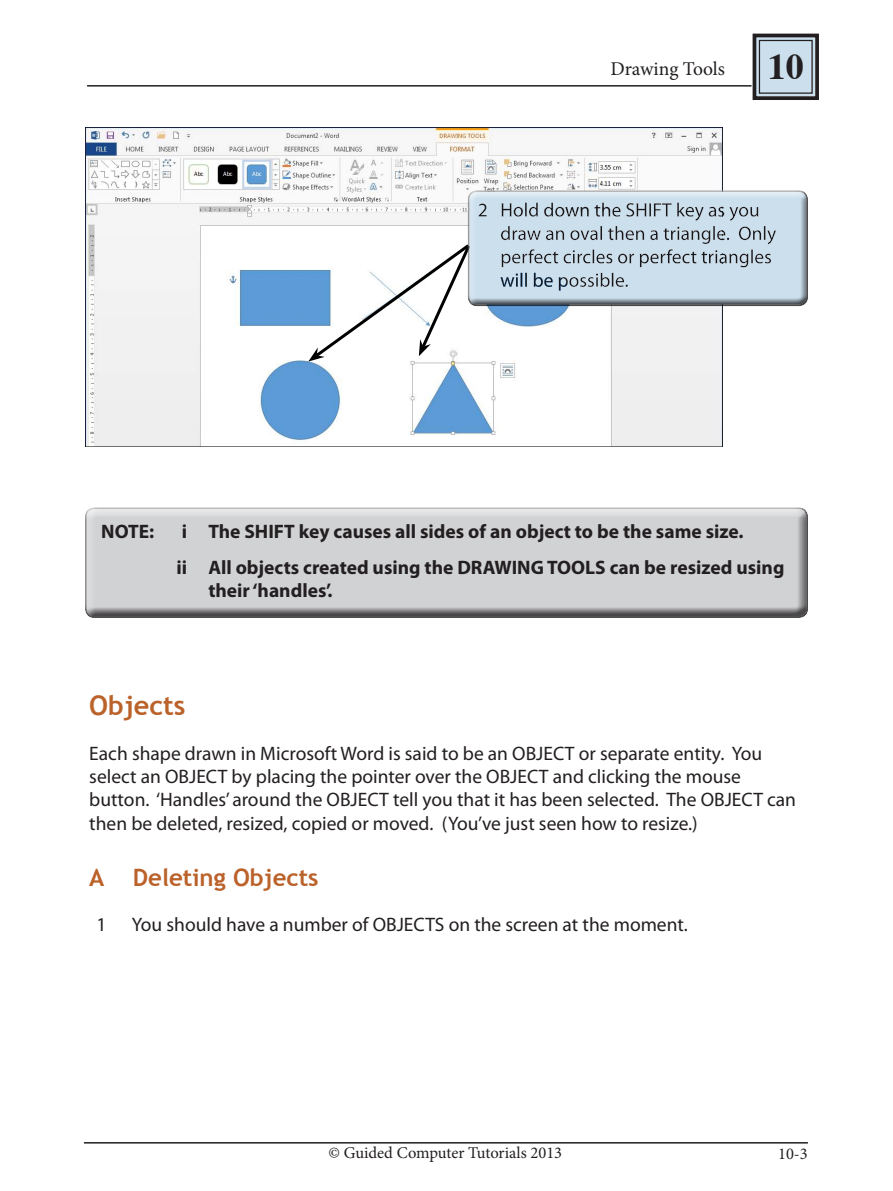
<style>
.page{position:relative;width:893px;height:1191px;background:#fff}
.page>*{position:absolute;margin:0;border:0;box-sizing:border-box;transform-origin:0 0}
.Index_section{font:700 36px "Times";color:#231f20}
.Sub-Head{font:700 27px "Trebuchet MS";color:#bb622a}
.Sub-Head_point{font:700 24px "Trebuchet MS";color:#bb622a}
.Paragraph{font:19.5px/23.4px "Myriad Pro";color:#231f20}
.NB_points{font:700 19.5px/23.4px "Myriad Pro";color:#231f20}
.Body{font:19.5px "Myriad Pro";color:#231f20}
.Body-2{font:19.5px "Minion Pro";color:#231f20}
.Body-3{font:16.5px "Minion Pro";color:#231f20}
</style>
<div class="page">
<hr style="left:84px;top:1142px;width:724px;height:1px;background:#231f20">
<hr style="left:87px;top:85px;width:665px;height:2px;background:#231f20">
<svg style="left:751px;top:33px;width:68px;height:67px;background:#a6b3be"></svg>
<div style="left:759px;top:40px;width:54px;height:54px;border:1px solid #231f20"></div>
<div style="left:85px;top:505px;width:723px;height:107px;background:#fff;opacity:.75"></div>
<div style="left:85px;top:508px;width:723px;height:110px;background:#231f20;opacity:.75"></div>
<img style="left:85px;top:128px;width:638px;height:318px">
<svg style="left:308px;top:190px;width:415px;height:171px"></svg>
<div style="left:468px;top:191px;width:340px;height:116px;background:#231f20;opacity:.75"></div>
<p class="Body-2" style="left:610px;top:56px;width:116px">Drawing Tools</p>
<p class="Index_section" style="left:768px;top:33px;width:37px">10</p>
<p class="NB_points" style="left:101px;top:519px;width:55px">NOTE:</p>
<p class="NB_points" style="left:182px;top:519px;width:563px">i The SHIFT key causes all sides of an object to be the same size.</p>
<p class="NB_points" style="left:208px;top:555px;width:578px;text-indent:-32px">ii All objects created using the DRAWING TOOLS can be resized using their ‘handles’.</p>
<p class="Sub-Head" style="left:89px;top:688px;width:98px">Objects</p>
<p class="Paragraph" style="left:89px;top:741px;width:708px">Each shape drawn in Microsoft Word is said to be an OBJECT or separate entity. You select an OBJECT by placing the pointer over the OBJECT and clicking the mouse button. ‘Handles’ around the OBJECT tell you that it has been selected. The OBJECT can then be deleted, resized, copied or moved. (You’ve just seen how to resize.)</p>
<p class="Sub-Head_point" style="left:89px;top:863px;width:231px">A Deleting Objects</p>
<p class="Body" style="left:96px;top:912px;width:12px">1</p>
<p class="Body" style="left:132px;top:912px;width:558px">You should have a number of OBJECTS on the screen at the moment.</p>
<p class="Body-3" style="left:328px;top:1141px;width:235px">© Guided Computer Tutorials 2013</p>
<p class="Body-3" style="left:778px;top:1142px;width:31px">10-3</p>
</div>
